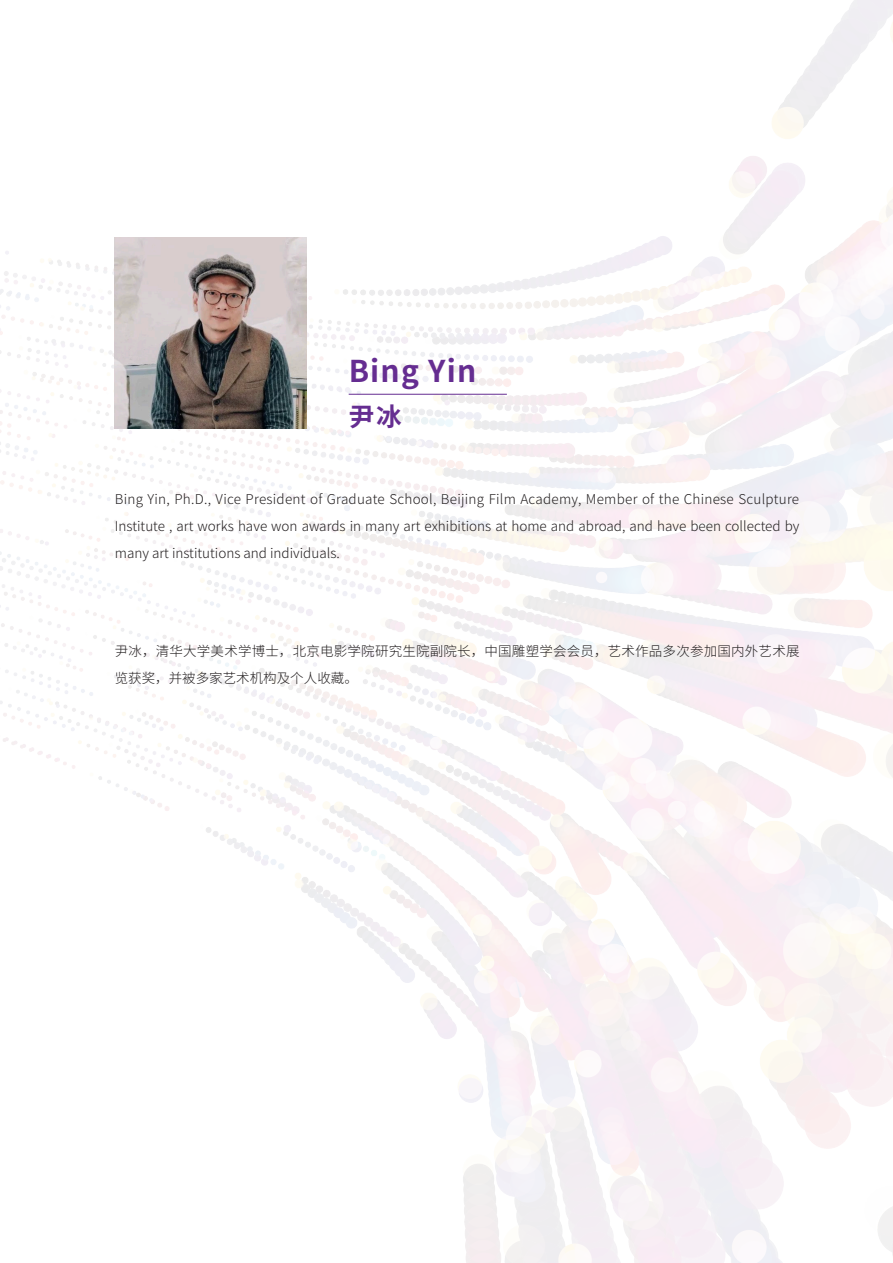
<style>
.page{position:relative;width:893px;height:1263px;background:#fff}
.page>*{position:absolute;margin:0;border:0;box-sizing:border-box;transform-origin:0 0}
.英文名字{font:700 30px "Source Han Sans CN";letter-spacing:.04em;color:#652d91}
.中文名字{font:700 25.5px "Source Han Sans CN";color:#652d91}
.中文正文{font:300 13.5px/27px "Source Han Sans CN";color:#231f20}
</style>
<div class="page">
<img style="left:0;top:0;width:893px;height:1263px">
<hr style="left:349px;top:394px;width:158px;height:1px;background:#652d91">
<img style="left:115px;top:237px;width:191px;height:192px">
<p class="英文名字" style="left:349px;top:354px;width:129px">Bing Yin</p>
<p class="中文名字" style="left:349px;top:402px;width:55px">尹冰</p>
<p class="中文正文" style="left:115px;top:486px;width:686px;text-align:justify">Bing Yin, Ph.D., Vice President of Graduate School, Beijing Film Academy, Member of the Chinese Sculpture Institute , art works have won awards in many art exhibitions at home and abroad, and have been collected by many art institutions and individuals.</p>
<p class="中文正文" style="left:115px;top:638px;width:686px">尹冰，清华大学美术学博士，北京电影学院研究生院副院长，中国雕塑学会会员，艺术作品多次参加国内外艺术展览获奖，并被多家艺术机构及个人收藏。</p>
</div>
